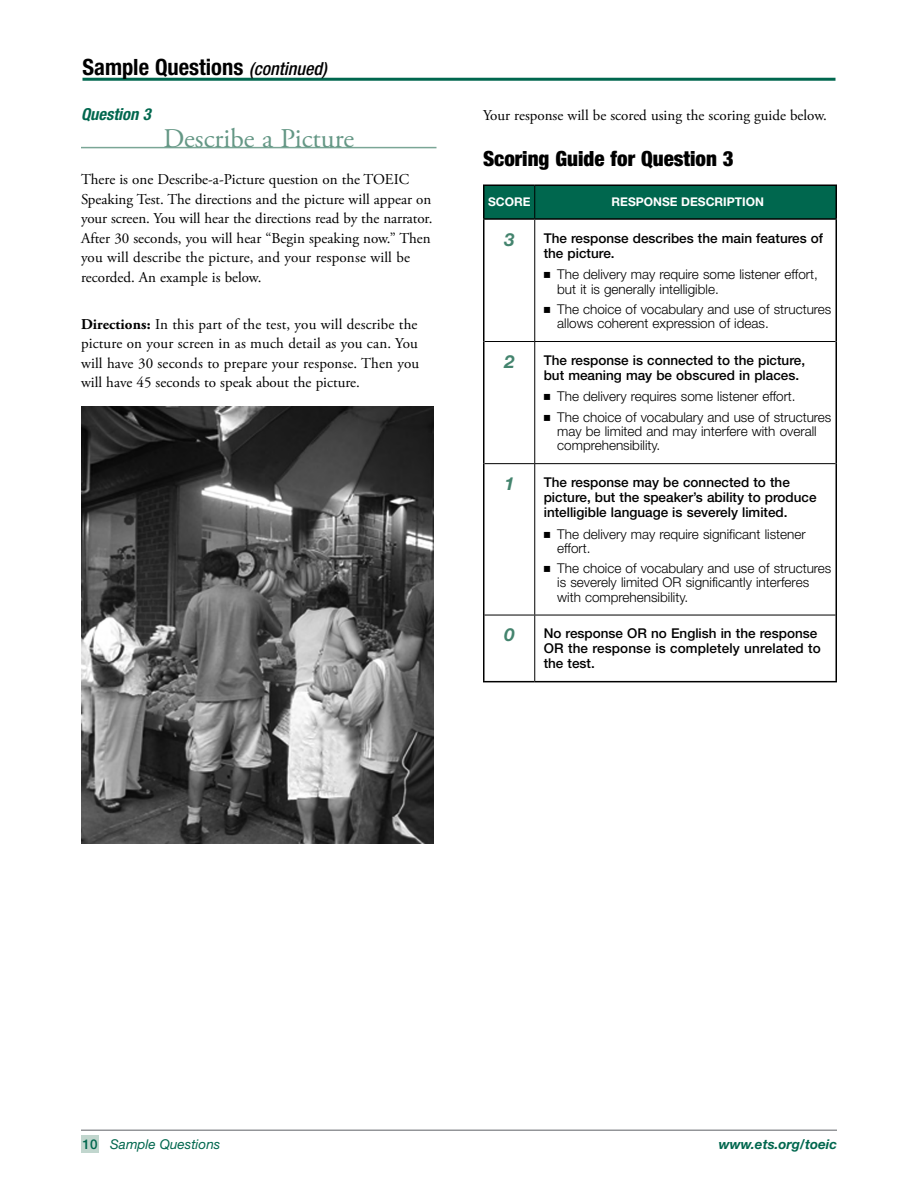
<style>
.page{position:relative;width:918px;height:1188px;background:#fff}
.page>*{position:absolute;margin:0;border:0;box-sizing:border-box;transform-origin:0 0}
.Question_Title{font:27px "Adobe Garamond Pro";color:#649785}
.t1{font:700 condensed 22.5px "Helvetica Neue LT Std";color:#000}
.chart_head_scoring_g{font:900 condensed 21px "Helvetica Neue LT Std";color:#000}
.chart_numbers_small{font:italic 700 18px "Helvetica Neue LT Std";color:#44846e}
.example_Question_sub{font:italic 700 condensed 16.5px "Helvetica Neue LT Std";color:#00674e}
.body{font:15px/19.5px "Adobe Garamond Pro";color:#000}
.Body-Directions{font:15px/19.5px "Adobe Garamond Pro";color:#000;text-align:justify}
.chart_bullet{font:300 13.5px/14.2px "Helvetica Neue LT Std";color:#000}
.chart_text_-_medium{font:500 13.5px/15px "Helvetica Neue LT Std";color:#000}
.t2{font:italic 13.5px "Helvetica Neue LT Std";color:#00674e}
.t3{font:italic 700 13.5px "Helvetica Neue LT Std";color:#00674e}
.chart_subhead_small{font:700 12px "Helvetica Neue LT Std";color:#fff}
._00b__Subhead{font:700 12px "Helvetica Neue LT Std";color:#fff}
.s1{font-weight:500;font-style:italic;font-size:18px}
.s2{font-weight:700}
.s3{font-family:"Universal Std Newswith Comm Pi";font-weight:400;font-size:12px}
.s4{font-weight:500;font-style:normal}
</style>
<div class="page">
<div style="left:81px;top:1135px;width:18px;height:18px;background:#c1d6ce"></div>
<hr style="left:81px;top:1130px;width:756px;height:1px;background:#939598">
<hr style="left:82px;top:78px;width:754px;height:3px;background:#00674e">
<hr style="left:81px;top:147px;width:355px;height:1px;background:#7aa696">
<img style="left:81px;top:407px;width:352px;height:436px">
<div style="left:484px;top:186px;width:352px;height:32px;background:#00674e"></div>
<hr style="left:534px;top:220px;width:1px;height:121px;background:#000">
<hr style="left:484px;top:341px;width:51px;height:1px;background:#000">
<hr style="left:535px;top:341px;width:301px;height:1px;background:#000">
<hr style="left:534px;top:342px;width:1px;height:121px;background:#000">
<hr style="left:484px;top:463px;width:51px;height:1px;background:#000">
<hr style="left:535px;top:463px;width:301px;height:1px;background:#000">
<hr style="left:534px;top:464px;width:1px;height:151px;background:#000">
<hr style="left:484px;top:615px;width:51px;height:1px;background:#000">
<hr style="left:535px;top:615px;width:301px;height:1px;background:#000">
<hr style="left:534px;top:615px;width:1px;height:66px;background:#000">
<hr style="left:483px;top:184px;width:52px;height:2px;background:#000">
<hr style="left:483px;top:186px;width:1px;height:32px;background:#000">
<hr style="left:535px;top:184px;width:302px;height:2px;background:#000">
<hr style="left:836px;top:186px;width:1px;height:32px;background:#000">
<hr style="left:483px;top:220px;width:1px;height:122px;background:#000">
<hr style="left:836px;top:220px;width:1px;height:122px;background:#000">
<hr style="left:483px;top:342px;width:1px;height:122px;background:#000">
<hr style="left:836px;top:342px;width:1px;height:122px;background:#000">
<hr style="left:483px;top:464px;width:1px;height:151px;background:#000">
<hr style="left:836px;top:464px;width:1px;height:151px;background:#000">
<hr style="left:483px;top:615px;width:1px;height:66px;background:#000">
<hr style="left:836px;top:615px;width:1px;height:66px;background:#000">
<hr style="left:483px;top:681px;width:52px;height:1px;background:#000">
<hr style="left:535px;top:681px;width:302px;height:1px;background:#000">
<hr style="left:534px;top:186px;width:1px;height:32px;background:#000">
<hr style="left:483px;top:218px;width:52px;height:2px;background:#000">
<hr style="left:535px;top:218px;width:302px;height:2px;background:#000">
<h2 class="t1" style="left:82px;top:54px;width:246px">Sample Questions <span class="s1">(continued)</span></h2>
<h4 class="example_Question_sub" style="left:81px;top:104px;width:71px">Question 3</h4>
<h3 class="Question_Title" style="left:163px;top:122px;width:192px">Describe a Picture</h3>
<p class="body" style="left:81px;top:170px;width:353px">There is one Describe-a-Picture question on the TOEIC Speaking Test. The directions and the picture will appear on your screen. You will hear the directions read by the narrator.<br>After 30 seconds, you will hear “Begin speaking now.” Then you will describe the picture, and your response will be recorded. An example is below.</p>
<p class="Body-Directions" style="left:81px;top:315px;width:340px"><span class="s2">Directions:</span> In this part of the test, you will describe the picture on your screen in as much detail as you can. You will have 30 seconds to prepare your response. Then you will have 45 seconds to speak about the picture.</p>
<p class="body" style="left:483px;top:106px;width:345px">Your response will be scored using the scoring guide below.</p>
<h3 class="chart_head_scoring_g" style="left:483px;top:146px;width:252px">Scoring Guide for Question 3</h3>
<p class="_00b__Subhead" style="left:488px;top:195px;width:44px">SCORE</p>
<p class="chart_subhead_small" style="left:612px;top:195px;width:154px">RESPONSE DESCRIPTION</p>
<p class="chart_numbers_small" style="left:504px;top:228px;width:12px">3</p>
<p class="chart_text_-_medium" style="left:544px;top:230px;width:281px">The response describes the main features of the picture.</p>
<p class="chart_bullet" style="left:557px;top:267px;width:262px;text-indent:-14px"><span class="s3">◾</span> The delivery may require some listener effort, but it is generally intelligible.</p>
<p class="chart_bullet" style="left:557px;top:302px;width:276px;text-indent:-14px"><span class="s3">◾</span> The choice of vocabulary and use of structures allows coherent expression of ideas.</p>
<p class="chart_numbers_small" style="left:504px;top:350px;width:12px">2</p>
<p class="chart_text_-_medium" style="left:544px;top:352px;width:263px">The response is connected to the picture, but meaning may be obscured in places.</p>
<p class="chart_bullet" style="left:544px;top:389px;width:253px"><span class="s3">◾</span> The delivery requires some listener effort.</p>
<p class="chart_bullet" style="left:557px;top:409px;width:276px;text-indent:-14px"><span class="s3">◾</span> The choice of vocabulary and use of structures may be limited and may interfere with overall comprehensibility.</p>
<p class="chart_numbers_small" style="left:504px;top:472px;width:12px">1</p>
<p class="chart_text_-_medium" style="left:544px;top:474px;width:274px">The response may be connected to the picture, but the speaker’s ability to produce intelligible language is severely limited.</p>
<p class="chart_bullet" style="left:557px;top:526px;width:250px;text-indent:-14px"><span class="s3">◾</span> The delivery may require significant listener effort.</p>
<p class="chart_bullet" style="left:557px;top:561px;width:276px;text-indent:-14px"><span class="s3">◾</span> The choice of vocabulary and use of structures is severely limited OR significantly interferes with comprehensibility.</p>
<p class="chart_numbers_small" style="left:504px;top:624px;width:12px">0</p>
<p class="chart_text_-_medium" style="left:544px;top:626px;width:279px">No response OR no English in the response<br>OR the response is completely unrelated to the test.</p>
<p class="t2" style="left:82px;top:1136px;width:139px"><span class="s4">10</span> Sample Questions</p>
<p class="t3" style="left:719px;top:1136px;width:120px">www.ets.org/toeic</p>
</div>
